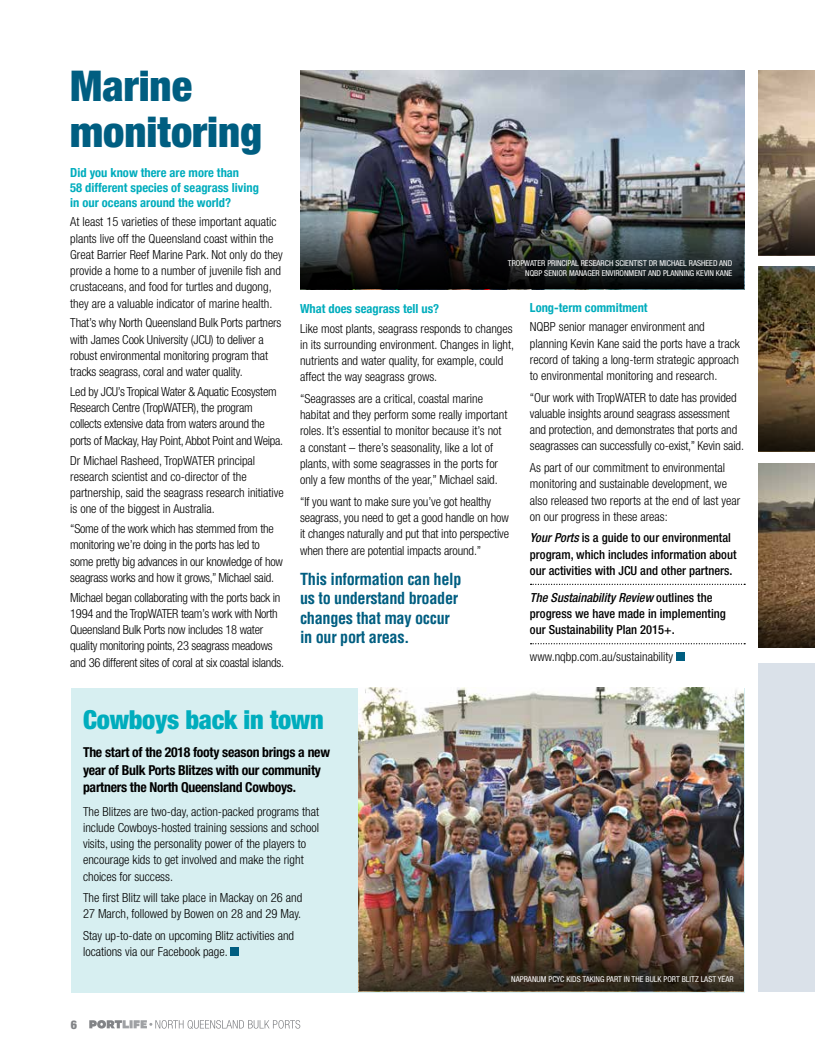
<style>
.page{position:relative;width:815px;height:1063px;background:#fff}
.page>*{position:absolute;margin:0;border:0;box-sizing:border-box;transform-origin:0 0}
.t1{font:900 condensed 42.5px/46.2px "Helvetica Neue LT Std";color:#005e81}
.t2{font:900 condensed 26.25px "Helvetica Neue LT Std";letter-spacing:-.01em;color:#00adbd}
.t3{font:700 condensed 16.25px/19.5px "Helvetica LT Std";letter-spacing:-.02em;color:#005e81}
.t4{font:700 condensed 13.75px/17.5px "Helvetica Neue LT Std";letter-spacing:-.02em;color:#000}
.t5{font:300 condensed 12.5px/16.2px "Helvetica Neue LT Std";color:#000}
.t6{font:300 condensed 12.5px/16.2px "Helvetica Neue LT Std";letter-spacing:-.02em;color:#000}
.t7{font:500 condensed 12.5px/16.2px "Helvetica Neue LT Std";color:#000}
.t8{font:700 condensed 12.5px/15px "Helvetica Neue";color:#00adbd}
.t9{font:900 condensed 12px "Helvetica Neue LT Std";color:#828487}
.t10{font:condensed 8.12px/10px "Helvetica Neue LT Std";color:#fff;text-align:right}
.s1{font-style:italic}
</style>
<div class="page">
<svg style="left:531px;top:584px;width:214px;height:1px"></svg>
<svg style="left:531px;top:643px;width:214px;height:1px"></svg>
<div style="left:676px;top:652px;width:9px;height:9px;background:#005e81"></div>
<div style="left:71px;top:688px;width:673px;height:304px;background:#d7eff1"></div>
<div style="left:759px;top:663px;width:56px;height:329px;background:#dae1e9"></div>
<div style="left:230px;top:947px;width:9px;height:9px;background:#005e81"></div>
<img style="left:359px;top:688px;width:385px;height:247px">
<img style="left:359px;top:935px;width:385px;height:56px">
<img style="left:759px;top:267px;width:56px;height:129px">
<img style="left:759px;top:463px;width:56px;height:129px">
<img style="left:759px;top:71px;width:56px;height:128px">
<svg style="left:759px;top:199px;width:56px;height:56px;background:#54483b"></svg>
<div style="left:759px;top:396px;width:56px;height:55px;background:linear-gradient(to bottom,#765d3d,#0d0a04)"></div>
<svg style="left:759px;top:592px;width:56px;height:55px;background:#523c26"></svg>
<img style="left:301px;top:71px;width:443px;height:143px">
<img style="left:301px;top:214px;width:443px;height:75px">
<svg style="left:89px;top:1020px;width:211px;height:9px"></svg>
<h1 class="t1" style="left:70px;top:62px;width:194px">Marine monitoring</h1>
<p class="t8" style="left:70px;top:164px;width:190px">Did you know there are more than<br>58 different species of seagrass living in our oceans around the world?</p>
<p class="t5" style="left:70px;top:214px;width:214px">At least 15 varieties of these important aquatic plants live off the Queensland coast within the Great Barrier Reef Marine Park. Not only do they provide a home to a number of juvenile fish and crustaceans, and food for turtles and dugong, they are a valuable indicator of marine health.</p>
<p class="t5" style="left:70px;top:315px;width:213px">That’s why North Queensland Bulk Ports partners with James Cook University (JCU) to deliver a robust environmental monitoring program that tracks seagrass, coral and water quality.</p>
<p class="t6" style="left:70px;top:383px;width:215px">Led by JCU’s Tropical Water &amp; Aquatic Ecosystem Research Centre (TropWATER), the program collects extensive data from waters around the ports of Mackay, Hay Point, Abbot Point and Weipa.</p>
<p class="t5" style="left:70px;top:452px;width:215px">Dr Michael Rasheed, TropWATER principal research scientist and co-director of the partnership, said the seagrass research initiative is one of the biggest in Australia.</p>
<p class="t6" style="left:70px;top:520px;width:214px">“Some of the work which has stemmed from the monitoring we’re doing in the ports has led to some pretty big advances in our knowledge of how seagrass works and how it grows,” Michael said.</p>
<p class="t6" style="left:70px;top:589px;width:215px">Michael began collaborating with the ports back in 1994 and the TropWATER team’s work with North Queensland Bulk Ports now includes 18 water quality monitoring points, 23 seagrass meadows and 36 different sites of coral at six coastal islands.</p>
<p class="t10" style="left:508px;top:258px;width:226px">TROPWATER PRINCIPAL RESEARCH SCIENTIST DR MICHAEL RASHEED AND<br>NQBP SENIOR MANAGER ENVIRONMENT AND PLANNING KEVIN KANE</p>
<p class="t8" style="left:300px;top:300px;width:141px">What does seagrass tell us?</p>
<p class="t5" style="left:300px;top:320px;width:216px">Like most plants, seagrass responds to changes in its surrounding environment. Changes in light, nutrients and water quality, for example, could affect the way seagrass grows.</p>
<p class="t5" style="left:300px;top:390px;width:209px">“Seagrasses are a critical, coastal marine habitat and they perform some really important roles. It’s essential to monitor because it’s not a constant – there’s seasonality, like a lot of plants, with some seagrasses in the ports for only a few months of the year,” Michael said.</p>
<p class="t5" style="left:300px;top:493px;width:210px">“If you want to make sure you’ve got healthy seagrass, you need to get a good handle on how it changes naturally and put that into perspective when there are potential impacts around.”</p>
<h3 class="t3" style="left:300px;top:569px;width:163px">This information can help us to understand broader changes that may occur in our port areas.</h3>
<p class="t8" style="left:530px;top:299px;width:119px">Long-term commitment</p>
<p class="t5" style="left:530px;top:319px;width:211px">NQBP senior manager environment and planning Kevin Kane said the ports have a track record of taking a long-term strategic approach to environmental monitoring and research.</p>
<p class="t5" style="left:530px;top:389px;width:216px">“Our work with TropWATER to date has provided valuable insights around seagrass assessment and protection, and demonstrates that ports and seagrasses can successfully co-exist,” Kevin said.</p>
<p class="t5" style="left:530px;top:459px;width:212px">As part of our commitment to environmental monitoring and sustainable development, we also released two reports at the end of last year on our progress in these areas:</p>
<p class="t7" style="left:530px;top:530px;width:208px"><span class="s1">Your Ports</span> is a guide to our environmental program, which includes information about our activities with JCU and other partners.</p>
<p class="t7" style="left:530px;top:589px;width:197px"><span class="s1">The Sustainability Review</span> outlines the progress we have made in implementing our Sustainability Plan 2015+.</p>
<p class="t5" style="left:530px;top:648px;width:145px">www.nqbp.com.au/sustainability</p>
<h2 class="t2" style="left:83px;top:704px;width:242px">Cowboys back in town</h2>
<p class="t4" style="left:83px;top:743px;width:248px">The start of the 2018 footy season brings a new year of Bulk Ports Blitzes with our community partners the North Queensland Cowboys.</p>
<p class="t5" style="left:83px;top:803px;width:237px">The Blitzes are two-day, action-packed programs that include Cowboys-hosted training sessions and school visits, using the personality power of the players to encourage kids to get involved and make the right choices for success.</p>
<p class="t5" style="left:83px;top:890px;width:221px">The first Blitz will take place in Mackay on 26 and<br>27 March, followed by Bowen on 28 and 29 May.</p>
<p class="t5" style="left:83px;top:927px;width:213px">Stay up-to-date on upcoming Blitz activities and locations via our Facebook page.</p>
<p class="t9" style="left:71px;top:1017px;width:8px">6</p>
<p class="t10" style="left:511px;top:974px;width:224px">NAPRANUM PCYC KIDS TAKING PART IN THE BULK PORT BLITZ LAST YEAR</p>
</div>
